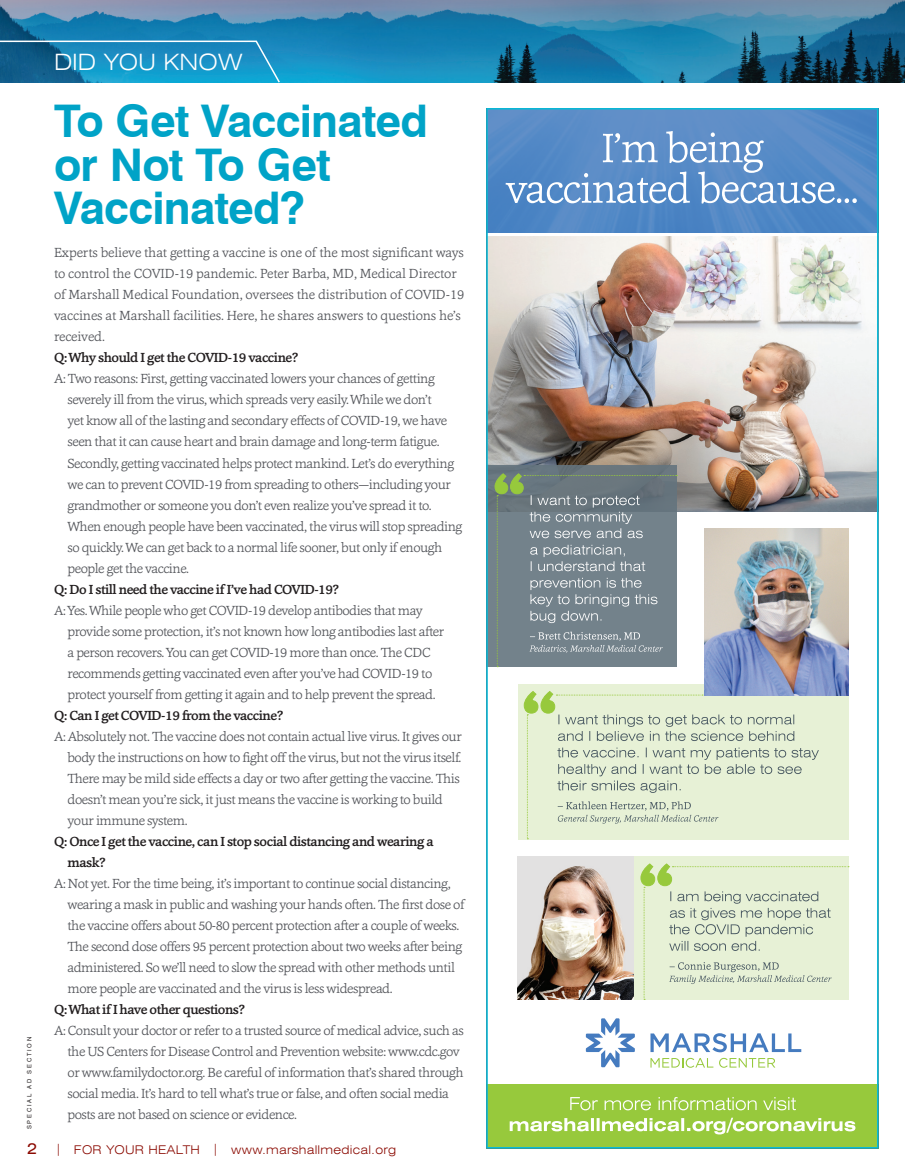
<style>
.page{position:relative;width:905px;height:1175px;background:#fff}
.page>*{position:absolute;margin:0;border:0;box-sizing:border-box;transform-origin:0 0}
.t1{font:700 45px/43.5px "Swiss 721 BT";letter-spacing:-.015em;color:#00a3c7}
.t2{font:300 expanded 22.5px "Swiss 721 BT";color:#fff}
.t3{font:300 13.5px/21px "Cassia";letter-spacing:-.035em;color:#54565b}
.t4{font:300 13.5px/21px "Cassia";letter-spacing:-.01em;color:#54565b}
.t5{font:500 13.5px/21px "Cassia";letter-spacing:-.035em;color:#231f20}
.t6{font:300 expanded 12px "Swiss 721 BT";letter-spacing:.02em;color:#8b0a02}
.t7{font:6px "Swiss 721 BT";letter-spacing:.3em;color:#231f20}
.s1{font-weight:400;font-size:15px}
</style>
<div class="page">
<img style="left:0;top:0;width:904px;height:82px">
<svg style="left:0;top:40px;width:281px;height:43px;background:#1d8ab9"></svg>
<img style="left:517px;top:856px;width:117px;height:143px">
<svg style="left:650px;top:1033px;width:151px;height:34px"></svg>
<svg style="left:586px;top:1018px;width:49px;height:49px"></svg>
<svg style="left:489px;top:111px;width:386px;height:122px;background:#5388c5"></svg>
<svg style="left:505px;top:131px;width:351px;height:73px;background:#6e9bce"></svg>
<div style="left:517px;top:684px;width:331px;height:155px;background:#e7f1d6"></div>
<img style="left:704px;top:528px;width:144px;height:167px">
<svg style="left:523px;top:690px;width:295px;height:149px"></svg>
<div style="left:634px;top:856px;width:214px;height:143px;background:#e7f1d6"></div>
<img style="left:489px;top:237px;width:386px;height:274px">
<div style="left:486px;top:465px;width:190px;height:202px;background:#64747e"></div>
<svg style="left:494px;top:473px;width:183px;height:194px"></svg>
<div style="left:486px;top:1084px;width:392px;height:64px;background:#97c93c"></div>
<svg style="left:509px;top:1117px;width:346px;height:17px"></svg>
<svg style="left:570px;top:1097px;width:226px;height:13px"></svg>
<svg style="left:640px;top:863px;width:209px;height:137px"></svg>
<div style="left:486px;top:108px;width:392px;height:1040px;border:2px solid #07bbda"></div>
<h2 class="t2" style="left:54px;top:49px;width:190px">DID YOU KNOW</h2>
<p class="t7" style="left:26px;top:1129px;width:94px;rotate:-90deg">SPECIAL AD SECTION</p>
<h1 class="t1" style="left:54px;top:99px;width:375px">To Get Vaccinated or Not To Get<br>Vaccinated?</h1>
<p class="t4" style="left:54px;top:242px;width:412px">Experts believe that getting a vaccine is one of the most significant ways to control the COVID-19 pandemic. Peter Barba, MD, Medical Director of Marshall Medical Foundation, oversees the distribution of COVID-19 vaccines at Marshall facilities. Here, he shares answers to questions he’s received.</p>
<p class="t5" style="left:54px;top:347px;width:246px">Q: Why should I get the COVID-19 vaccine?</p>
<p class="t3" style="left:68px;top:368px;width:396px;text-indent:-14px">A: Two reasons: First, getting vaccinated lowers your chances of getting severely ill from the virus, which spreads very easily. While we don’t<br>yet know all of the lasting and secondary effects of COVID-19, we have seen that it can cause heart and brain damage and long-term fatigue.<br>Secondly, getting vaccinated helps protect mankind. Let’s do everything we can to prevent COVID-19 from spreading to others—including your grandmother or someone you don’t even realize you’ve spread it to.<br>When enough people have been vaccinated, the virus will stop spreading so quickly. We can get back to a normal life sooner, but only if enough people get the vaccine.</p>
<p class="t5" style="left:54px;top:578px;width:286px">Q: Do I still need the vaccine if I’ve had COVID-19?</p>
<p class="t3" style="left:68px;top:599px;width:378px;text-indent:-14px">A: Yes. While people who get COVID-19 develop antibodies that may provide some protection, it’s not known how long antibodies last after a person recovers. You can get COVID-19 more than once. The CDC recommends getting vaccinated even after you’ve had COVID-19 to protect yourself from getting it again and to help prevent the spread.</p>
<p class="t5" style="left:54px;top:704px;width:231px">Q: Can I get COVID-19 from the vaccine?</p>
<p class="t3" style="left:68px;top:725px;width:396px;text-indent:-14px">A: Absolutely not. The vaccine does not contain actual live virus. It gives our body the instructions on how to fight off the virus, but not the virus itself.<br>There may be mild side effects a day or two after getting the vaccine. This doesn’t mean you’re sick, it just means the vaccine is working to build your immune system.</p>
<p class="t5" style="left:68px;top:830px;width:367px;text-indent:-14px">Q: Once I get the vaccine, can I stop social distancing and wearing a mask?</p>
<p class="t3" style="left:68px;top:872px;width:398px;text-indent:-14px">A: Not yet. For the time being, it’s important to continue social distancing, wearing a mask in public and washing your hands often. The first dose of the vaccine offers about 50-80 percent protection after a couple of weeks.<br>The second dose offers 95 percent protection about two weeks after being administered. So we’ll need to slow the spread with other methods until more people are vaccinated and the virus is less widespread.</p>
<p class="t5" style="left:54px;top:998px;width:192px">Q: What if I have other questions?</p>
<p class="t3" style="left:68px;top:1019px;width:398px;text-indent:-14px">A: Consult your doctor or refer to a trusted source of medical advice, such as the US Centers for Disease Control and Prevention website: www.cdc.gov or www.familydoctor.org. Be careful of information that’s shared through social media. It’s hard to tell what’s true or false, and often social media posts are not based on science or evidence.</p>
<p class="t6" style="left:27px;top:1142px;width:371px"><span class="s1">2</span> | FOR YOUR HEALTH | www.marshallmedical.org</p>
</div>
